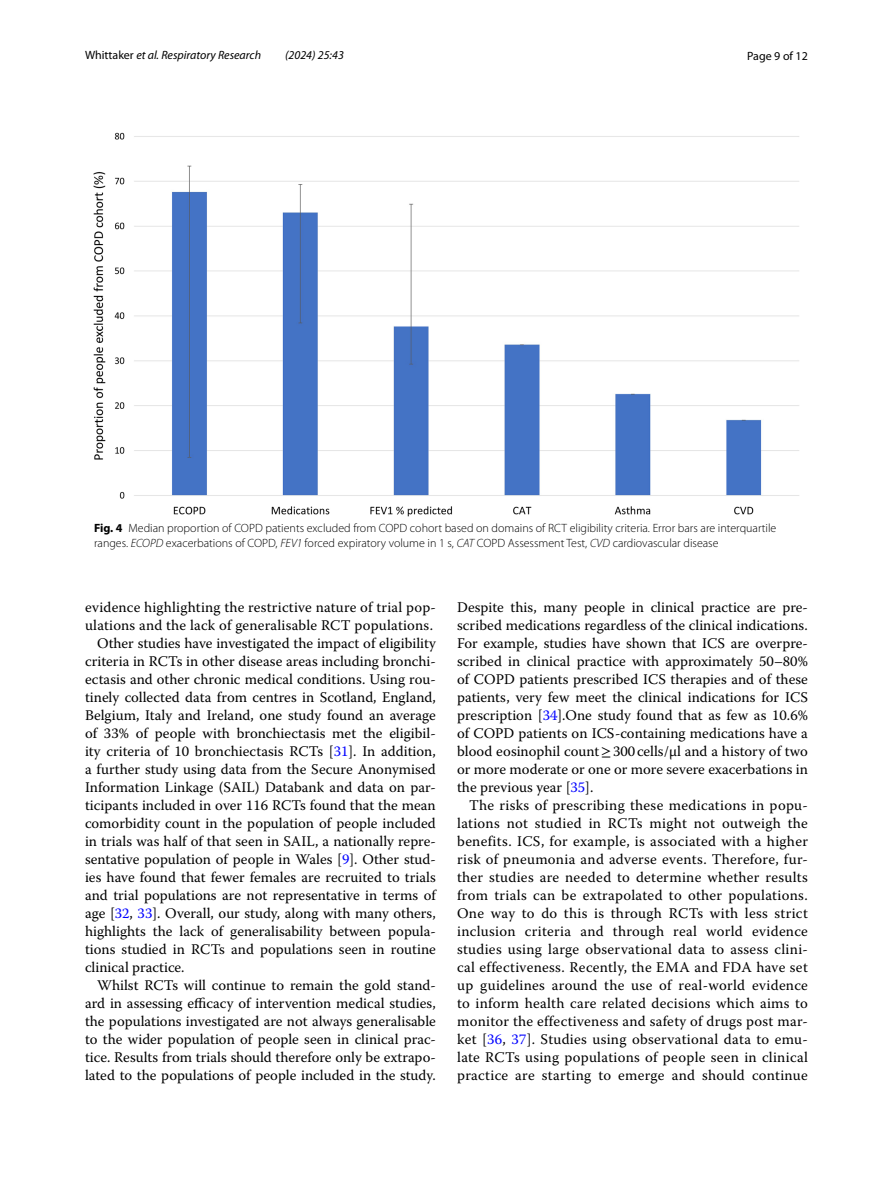
<style>
.page{position:relative;width:893px;height:1187px;background:#fff}
.page>*{position:absolute;margin:0;border:0;box-sizing:border-box;transform-origin:0 0}
.t1{font:14.7px/18px "Warnock Pro";color:#000;text-align:justify}
.t2{font:300 12px/15px "Myriad Pro";color:#000}
.t3{font:italic 12px "Myriad Pro";color:#000}
.t4{font:12px "Myriad Pro";color:#000}
.s1{font-style:normal}
.s2{font-weight:700}
.s3{font-style:italic}
.s4{color:#00f}
.s5{font-family:"STIX"}
</style>
<div class="page">
<img style="left:94px;top:133px;width:705px;height:383px">
<p class="t3" style="left:85px;top:48px;width:178px"><span class="s1">Whittaker</span> et al. Respiratory Research</p>
<p class="t3" style="left:285px;top:48px;width:60px">(2024) 25:43</p>
<p class="t4" style="left:747px;top:48px;width:62px">Page 9 of 12</p>
<p class="t2" style="left:94px;top:520px;width:684px"><span class="s2">Fig. 4</span> Median proportion of COPD patients excluded from COPD cohort based on domains of RCT eligibility criteria. Error bars are interquartile ranges. <span class="s3">ECOPD</span> exacerbations of COPD, <span class="s3">FEV1</span> forced expiratory volume in 1 s, <span class="s3">CAT</span> COPD Assessment Test, <span class="s3">CVD</span> cardiovascular disease</p>
<p class="t1" style="left:85px;top:597px;width:352px">evidence highlighting the restrictive nature of trial pop-</p>
<p class="t1" style="left:85px;top:615px;width:350px">ulations and the lack of generalisable RCT populations.</p>
<p class="t1" style="left:97px;top:633px;width:340px">Other studies have investigated the impact of eligibility</p>
<p class="t1" style="left:85px;top:651px;width:352px">criteria in RCTs in other disease areas including bronchi-</p>
<p class="t1" style="left:85px;top:669px;width:352px">ectasis and other chronic medical conditions. Using rou-</p>
<p class="t1" style="left:85px;top:687px;width:352px">tinely collected data from centres in Scotland, England,</p>
<p class="t1" style="left:85px;top:705px;width:352px">Belgium, Italy and Ireland, one study found an average</p>
<p class="t1" style="left:85px;top:723px;width:352px">of 33% of people with bronchiectasis met the eligibil-</p>
<p class="t1" style="left:85px;top:741px;width:352px">ity criteria of 10 bronchiectasis RCTs [<span class="s4">31</span>]. In addition,</p>
<p class="t1" style="left:85px;top:759px;width:352px">a further study using data from the Secure Anonymised</p>
<p class="t1" style="left:85px;top:777px;width:352px">Information Linkage (SAIL) Databank and data on par-</p>
<p class="t1" style="left:85px;top:795px;width:352px">ticipants included in over 116 RCTs found that the mean</p>
<p class="t1" style="left:85px;top:813px;width:352px">comorbidity count in the population of people included</p>
<p class="t1" style="left:85px;top:831px;width:352px">in trials was half of that seen in SAIL, a nationally repre-</p>
<p class="t1" style="left:85px;top:849px;width:352px">sentative population of people in Wales [<span class="s4">9</span>]. Other stud-</p>
<p class="t1" style="left:85px;top:867px;width:352px">ies have found that fewer females are recruited to trials</p>
<p class="t1" style="left:85px;top:885px;width:352px">and trial populations are not representative in terms of</p>
<p class="t1" style="left:85px;top:903px;width:352px">age [<span class="s4">32</span>, <span class="s4">33</span>]. Overall, our study, along with many others,</p>
<p class="t1" style="left:85px;top:921px;width:352px">highlights the lack of generalisability between popula-</p>
<p class="t1" style="left:85px;top:939px;width:352px">tions studied in RCTs and populations seen in routine</p>
<p class="t1" style="left:85px;top:957px;width:101px">clinical practice.</p>
<p class="t1" style="left:97px;top:975px;width:340px">Whilst RCTs will continue to remain the gold stand-</p>
<p class="t1" style="left:85px;top:993px;width:352px">ard in assessing efficacy of intervention medical studies,</p>
<p class="t1" style="left:85px;top:1011px;width:352px">the populations investigated are not always generalisable</p>
<p class="t1" style="left:85px;top:1029px;width:352px">to the wider population of people seen in clinical prac-</p>
<p class="t1" style="left:85px;top:1047px;width:352px">tice. Results from trials should therefore only be extrapo-</p>
<p class="t1" style="left:85px;top:1065px;width:352px">lated to the populations of people included in the study.</p>
<p class="t1" style="left:457px;top:597px;width:352px">Despite this, many people in clinical practice are pre&shy;scribed medications regardless of the clinical indications.<br>For example, studies have shown that ICS are overpre&shy;scribed in clinical practice with approximately 50–80% of COPD patients prescribed ICS therapies and of these patients, very few meet the clinical indications for ICS prescription [<span class="s4">34</span>].One study found that as few as 10.6% of COPD patients on ICS-containing medications have a blood eosinophil count<span class="s5">≥</span>300cells/µl and a history of two or more moderate or one or more severe exacerbations in the previous year [<span class="s4">35</span>].</p>
<p class="t1" style="left:457px;top:795px;width:352px;text-indent:12px">The risks of prescribing these medications in popu&shy;lations not studied in RCTs might not outweigh the benefits. ICS, for example, is associated with a higher risk of pneumonia and adverse events. Therefore, fur&shy;ther studies are needed to determine whether results from trials can be extrapolated to other populations.<br>One way to do this is through RCTs with less strict inclusion criteria and through real world evidence studies using large observational data to assess clini&shy;cal effectiveness. Recently, the EMA and FDA have set up guidelines around the use of real-world evidence to inform health care related decisions which aims to monitor the effectiveness and safety of drugs post mar&shy;ket [<span class="s4">36</span>, <span class="s4">37</span>]. Studies using observational data to emu&shy;late RCTs using populations of people seen in clinical practice are starting to emerge and should continue</p>
</div>
